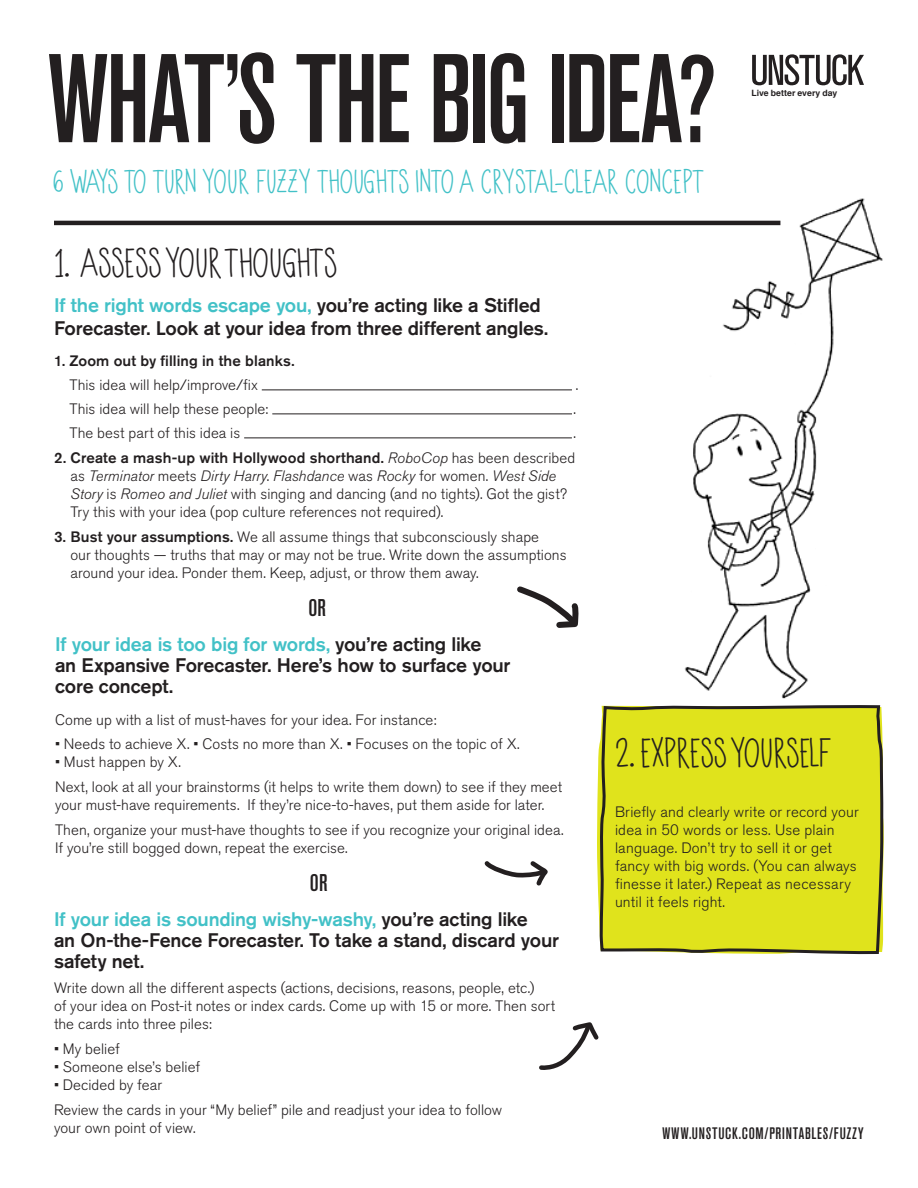
<style>
.page{position:relative;width:918px;height:1188px;background:#fff}
.page>*{position:absolute;margin:0;border:0;box-sizing:border-box;transform-origin:0 0}
.Sections{font:500 condensed 124.8px "Akzidenz Grotesk Std";letter-spacing:-.03em;color:#231f20}
.t1{font:40.5px "Unstuckmedium";letter-spacing:-.23em;color:#231f20}
.t2{font:33px "Unstuckmedium";letter-spacing:-.22em;color:#42c1c7}
.t3{font:500 condensed 24px "Akzidenz Grotesk Std";color:#231f20}
.t4{font:500 19.5px/21px "Akzidenz Grotesk Std";letter-spacing:-.01em;color:#231f20}
.t5{font:500 condensed 16.5px "Akzidenz Grotesk Std";letter-spacing:.05em;color:#231f20}
.t6{font:300 15px/18px "Akzidenz Grotesk Std";letter-spacing:.005em;color:#231f20}
.t7{font:500 15px/24px "Akzidenz Grotesk Std";letter-spacing:.005em;color:#231f20}
.t8{font:700 8.7px "Helvetica";letter-spacing:.005em;color:#231f20}
.s1{color:#42c1c7}
.s2{font-weight:300}
.s3{font-weight:500}
.s4{font-style:italic}
</style>
<div class="page">
<img style="left:673px;top:198px;width:210px;height:495px">
<svg style="left:752px;top:54px;width:112px;height:31px"></svg>
<svg style="left:597px;top:693px;width:287px;height:262px;background:#dadc2b"></svg>
<hr style="left:262px;top:390px;width:310px;height:1px;background:#231f20">
<hr style="left:272px;top:414px;width:300px;height:1px;background:#231f20">
<hr style="left:244px;top:438px;width:328px;height:1px;background:#231f20">
<hr style="left:54px;top:221px;width:726px;height:4px;background:#231f20">
<svg style="left:484px;top:861px;width:64px;height:25px"></svg>
<svg style="left:517px;top:586px;width:62px;height:42px"></svg>
<svg style="left:539px;top:1022px;width:60px;height:48px"></svg>
<p class="Sections" style="left:48px;top:29px;width:669px">WHAT’S THE BIG IDEA?</p>
<p class="t2" style="left:50px;top:166px;width:659px">6WAYS TO TURN YOUR FUZZY THOUGHTS INTO A CRYSTAL-CLEAR CONCEPT</p>
<p class="t1" style="left:49px;top:245px;width:293px">1. ASSESSYOUR THOUGHTS</p>
<p class="t4" style="left:54px;top:294px;width:496px;line-height:22.5px"><span class="s1">If the right words escape you,</span> you’re acting like a Stifled<br>Forecaster. Look at your idea from three different angles.</p>
<p class="t7" style="left:69px;top:349px;width:227px;text-indent:-15px">1. Zoom out by filling in the blanks.<br><span class="s2">This idea will help/improve/fix</span></p>
<p class="t6" style="left:576px;top:376px;width:4px">.</p>
<p class="t6" style="left:69px;top:400px;width:200px">This idea will help these people:</p>
<p class="t6" style="left:573px;top:400px;width:4px">.</p>
<p class="t6" style="left:69px;top:424px;width:172px">The best part of this idea is</p>
<p class="t6" style="left:573px;top:424px;width:4px">.</p>
<p class="t6" style="left:71px;top:449px;width:506px;text-indent:-17px"><span class="s3">2. Create a mash-up with Hollywood shorthand.</span> <span class="s4">RoboCop</span> has been described as <span class="s4">Terminator</span> meets <span class="s4">Dirty Harry</span>. <span class="s4">Flashdance</span> was <span class="s4">Rocky</span> for women. <span class="s4">West Side Story</span> is <span class="s4">Romeo and Juliet</span> with singing and dancing (and no tights). Got the gist?<br>Try this with your idea (pop culture references not required).</p>
<p class="t6" style="left:70px;top:528px;width:498px;text-indent:-16px"><span class="s3">3. Bust your assumptions.</span> We all assume things that subconsciously shape<br>our thoughts — truths that may or may not be true. Write down the assumptions around your idea. Ponder them. Keep, adjust, or throw them away.</p>
<p class="t3" style="left:309px;top:594px;width:19px">OR</p>
<p class="t8" style="left:752px;top:86px;width:87px">Live better every day</p>
<p class="t4" style="left:55px;top:633px;width:457px"><span class="s1">If your idea is too big for words,</span> you’re acting like<br>an Expansive Forecaster. Here’s how to surface your core concept.</p>
<p class="t6" style="left:55px;top:711px;width:383px">Come up with a list of must-haves for your idea. For instance:</p>
<p class="t6" style="left:55px;top:736px;width:466px">• Needs to achieve X. • Costs no more than X. • Focuses on the topic of X.</p>
<p class="t6" style="left:55px;top:754px;width:127px">• Must happen by X.</p>
<p class="t6" style="left:55px;top:778px;width:509px">Next, look at all your brainstorms (it helps to write them down) to see if they meet your must-have requirements. If they’re nice-to-haves, put them aside for later.</p>
<p class="t6" style="left:55px;top:821px;width:510px">Then, organize your must-have thoughts to see if you recognize your original idea.<br>If you’re still bogged down, repeat the exercise.</p>
<p class="t3" style="left:310px;top:870px;width:19px">OR</p>
<p class="t4" style="left:54px;top:909px;width:507px"><span class="s1">If your idea is sounding wishy-washy,</span> you’re acting like<br>an On-the-Fence Forecaster. To take a stand, discard your safety net.</p>
<p class="t6" style="left:54px;top:979px;width:503px">Write down all the different aspects (actions, decisions, reasons, people, etc.)<br>of your idea on Post-it notes or index cards. Come up with 15 or more. Then sort the cards into three piles:</p>
<p class="t6" style="left:54px;top:1040px;width:67px">• My belief</p>
<p class="t6" style="left:54px;top:1058px;width:148px">• Someone else’s belief</p>
<p class="t6" style="left:54px;top:1076px;width:110px">• Decided by fear</p>
<p class="t6" style="left:54px;top:1101px;width:450px">Review the cards in your “My belief” pile and readjust your idea to follow your own point of view.</p>
<p class="t1" style="left:612px;top:735px;width:224px">2.EXPRESSYOURSELF</p>
<p class="t6" style="left:615px;top:803px;width:245px">Briefly and clearly write or record your idea in 50 words or less. Use plain language. Don’t try to sell it or get fancy with big words. (You can always finesse it later.) Repeat as necessary until it feels right.</p>
<p class="t5" style="left:663px;top:1124px;width:203px">WWW.UNSTUCK.COM/PRINTABLES/FUZZY</p>
</div>
